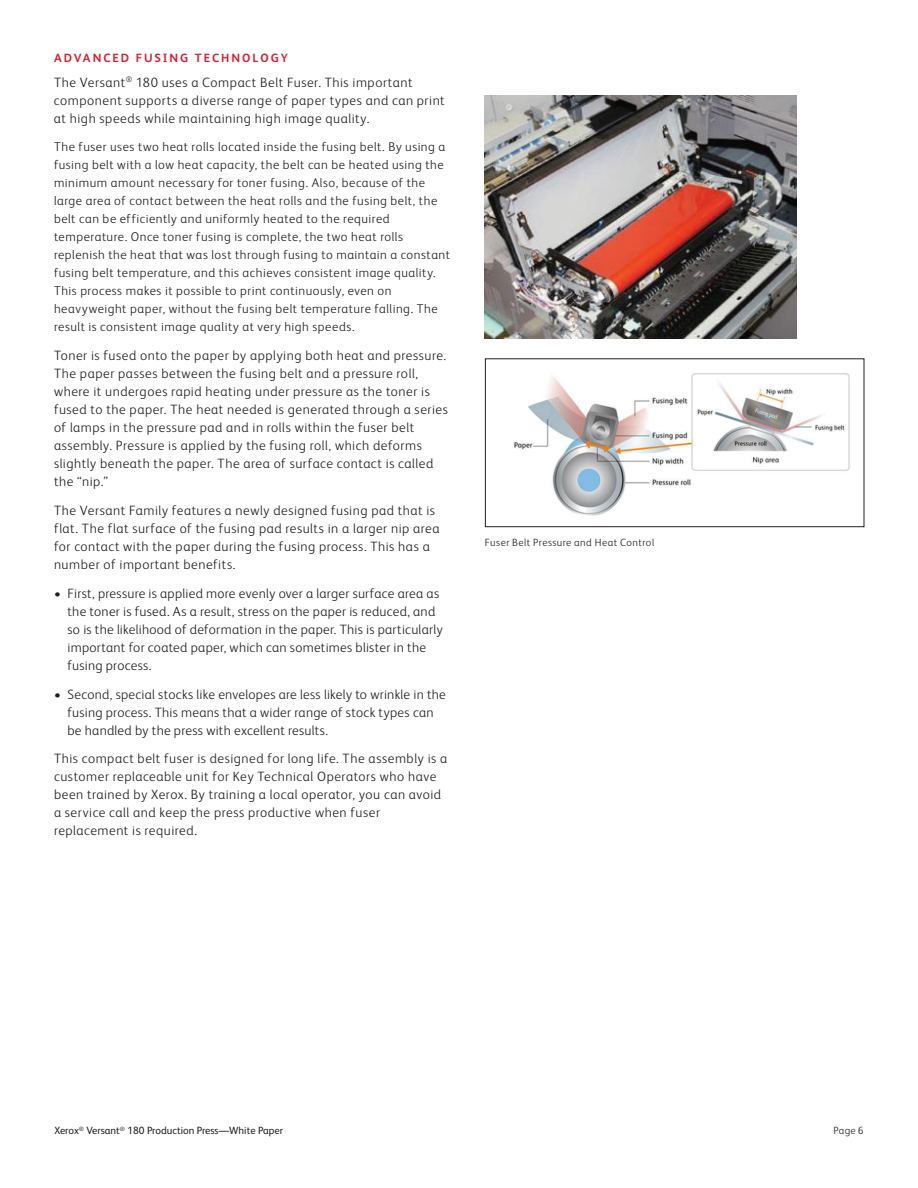
<style>
.page{position:relative;width:918px;height:1188px;background:#fff}
.page>*{position:absolute;margin:0;border:0;box-sizing:border-box;transform-origin:0 0}
.t1{font:300 13.5px/18px "Xerox Sans";letter-spacing:.035em;color:#231f20}
.t2{font:300 12.75px/18px "Xerox Sans";letter-spacing:.04em;color:#231f20}
.t3{font:700 12px "Xerox Sans";letter-spacing:.165em;color:#db1e30}
.t4{font:10.5px "Xerox Sans";color:#231f20}
.t5{font:300 10.5px "Xerox Sans";letter-spacing:.045em;color:#231f20}
</style>
<div class="page">
<img style="left:514px;top:373px;width:336px;height:143px">
<div style="left:485px;top:358px;width:379px;height:169px;border:1px solid #231f20"></div>
<img style="left:485px;top:96px;width:311px;height:243px">
<p class="t3" style="left:54px;top:50px;width:235px">ADVANCED FUSING TECHNOLOGY</p>
<p class="t1" style="left:54px;top:72px;width:392px">The Versant<sup>®</sup> 180 uses a Compact Belt Fuser. This important component supports a diverse range of paper types and can print at high speeds while maintaining high image quality.</p>
<p class="t2" style="left:54px;top:137px;width:398px">The fuser uses two heat rolls located inside the fusing belt. By using a fusing belt with a low heat capacity, the belt can be heated using the minimum amount necessary for toner fusing. Also, because of the large area of contact between the heat rolls and the fusing belt, the belt can be efficiently and uniformly heated to the required temperature. Once toner fusing is complete, the two heat rolls replenish the heat that was lost through fusing to maintain a constant fusing belt temperature, and this achieves consistent image quality.<br>This process makes it possible to print continuously, even on heavyweight paper, without the fusing belt temperature falling. The result is consistent image quality at very high speeds.</p>
<p class="t1" style="left:54px;top:346px;width:396px">Toner is fused onto the paper by applying both heat and pressure.<br>The paper passes between the fusing belt and a pressure roll, where it undergoes rapid heating under pressure as the toner is fused to the paper. The heat needed is generated through a series of lamps in the pressure pad and in rolls within the fuser belt assembly. Pressure is applied by the fusing roll, which deforms slightly beneath the paper. The area of surface contact is called the “nip.”</p>
<p class="t1" style="left:54px;top:501px;width:387px">The Versant Family features a newly designed fusing pad that is flat. The flat surface of the fusing pad results in a larger nip area for contact with the paper during the fusing process. This has a number of important benefits.</p>
<p class="t1" style="left:68px;top:584px;width:377px;text-indent:-14px">• First, pressure is applied more evenly over a larger surface area as the toner is fused. As a result, stress on the paper is reduced, and so is the likelihood of deformation in the paper. This is particularly important for coated paper, which can sometimes blister in the fusing process.</p>
<p class="t1" style="left:68px;top:684px;width:380px;text-indent:-14px">• Second, special stocks like envelopes are less likely to wrinkle in the fusing process. This means that a wider range of stock types can be handled by the press with excellent results.</p>
<p class="t1" style="left:54px;top:749px;width:395px">This compact belt fuser is designed for long life. The assembly is a customer replaceable unit for Key Technical Operators who have been trained by Xerox. By training a local operator, you can avoid a service call and keep the press productive when fuser replacement is required.</p>
<p class="t5" style="left:485px;top:536px;width:171px">Fuser Belt Pressure and Heat Control</p>
<p class="t4" style="left:54px;top:1123px;width:230px">Xerox<sup>®</sup> Versant<sup>®</sup> 180 Production Press—White Paper</p>
<p class="t5" style="left:834px;top:1124px;width:32px">Page 6</p>
</div>
